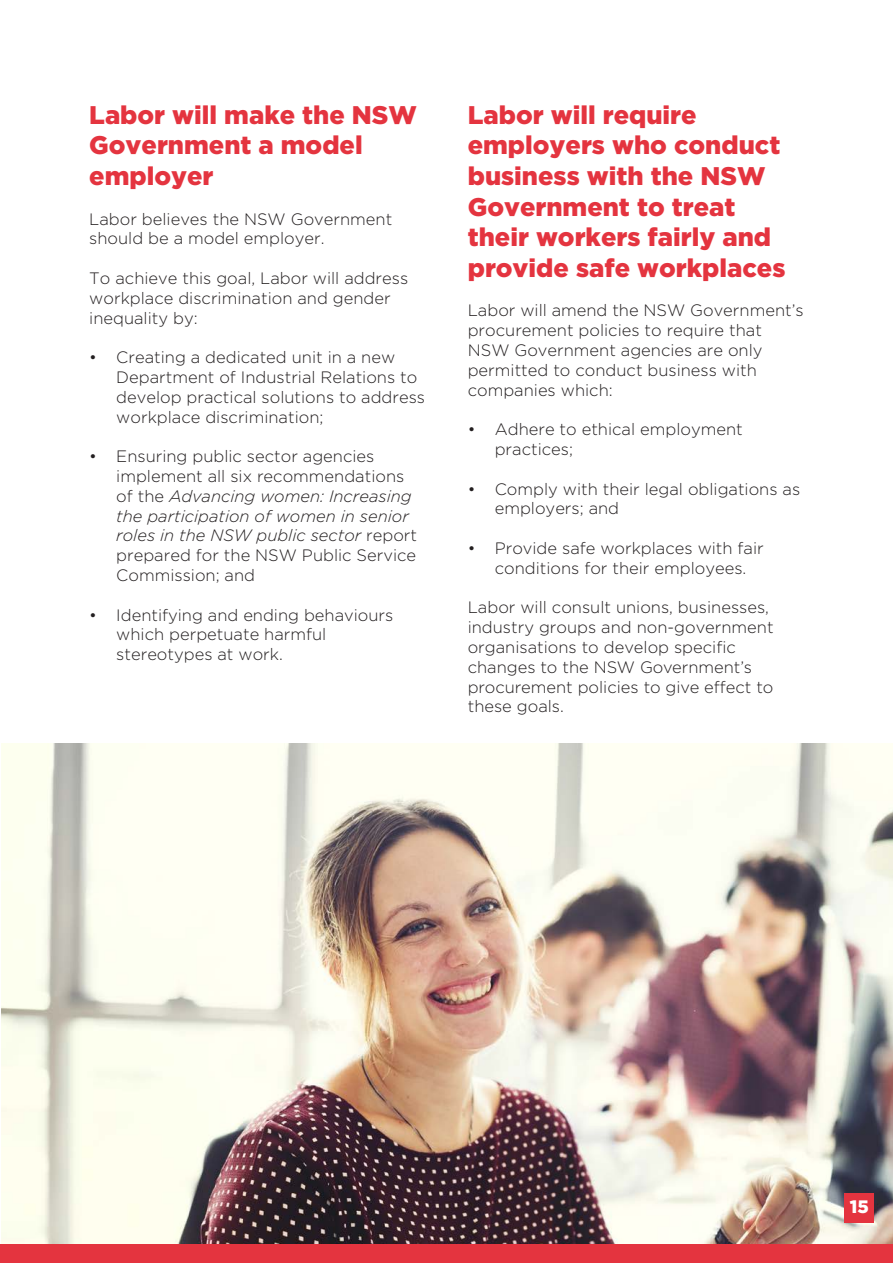
<style>
.page{position:relative;width:893px;height:1263px;background:#fff}
.page>*{position:absolute;margin:0;border:0;box-sizing:border-box;transform-origin:0 0}
.t1{font:900 25.5px/30.6px "Gotham";color:#e4343f}
.t2{font:900 18px "Gotham";color:#fff}
.t3{font:300 16.5px/19.8px "Gotham";color:#231f20}
.s1{font-style:italic}
</style>
<div class="page">
<img style="left:1px;top:743px;width:892px;height:501px">
<div style="left:844px;top:1193px;width:30px;height:29px;background:#e4343f"></div>
<div style="left:0;top:1244px;width:893px;height:19px;background:#e4343f"></div>
<p class="t1" style="left:89px;top:99px;width:329px">Labor will make the NSW<br>Government a model employer</p>
<p class="t3" style="left:89px;top:208px;width:304px">Labor believes the NSW Government should be a model employer.</p>
<p class="t3" style="left:89px;top:268px;width:320px">To achieve this goal, Labor will address workplace discrimination and gender inequality by:</p>
<p class="t3" style="left:116px;top:347px;width:310px;text-indent:-27px">• Creating a dedicated unit in a new Department of Industrial Relations to develop practical solutions to address workplace discrimination;</p>
<p class="t3" style="left:116px;top:446px;width:302px;text-indent:-27px">• Ensuring public sector agencies implement all six recommendations of the <span class="s1">Advancing women: Increasing the participation of women in senior roles in the NSW public sector</span> report prepared for the NSW Public Service<br>Commission; and</p>
<p class="t3" style="left:116px;top:604px;width:279px;text-indent:-27px">• Identifying and ending behaviours which perpetuate harmful stereotypes at work.</p>
<p class="t1" style="left:468px;top:99px;width:319px">Labor will require employers who conduct business with the NSW<br>Government to treat their workers fairly and provide safe workplaces</p>
<p class="t3" style="left:468px;top:300px;width:337px">Labor will amend the NSW Government’s procurement policies to require that<br>NSW Government agencies are only permitted to conduct business with companies which:</p>
<p class="t3" style="left:495px;top:419px;width:250px;text-indent:-27px">• Adhere to ethical employment practices;</p>
<p class="t3" style="left:495px;top:478px;width:307px;text-indent:-27px">• Comply with their legal obligations as employers; and</p>
<p class="t3" style="left:468px;top:538px;width:298px;text-align:center">• Provide safe workplaces with fair conditions for their employees.</p>
<p class="t3" style="left:468px;top:597px;width:307px">Labor will consult unions, businesses, industry groups and non-government organisations to develop specific changes to the NSW Government’s procurement policies to give effect to these goals.</p>
<p class="t2" style="left:850px;top:1194px;width:20px">15</p>
</div>
